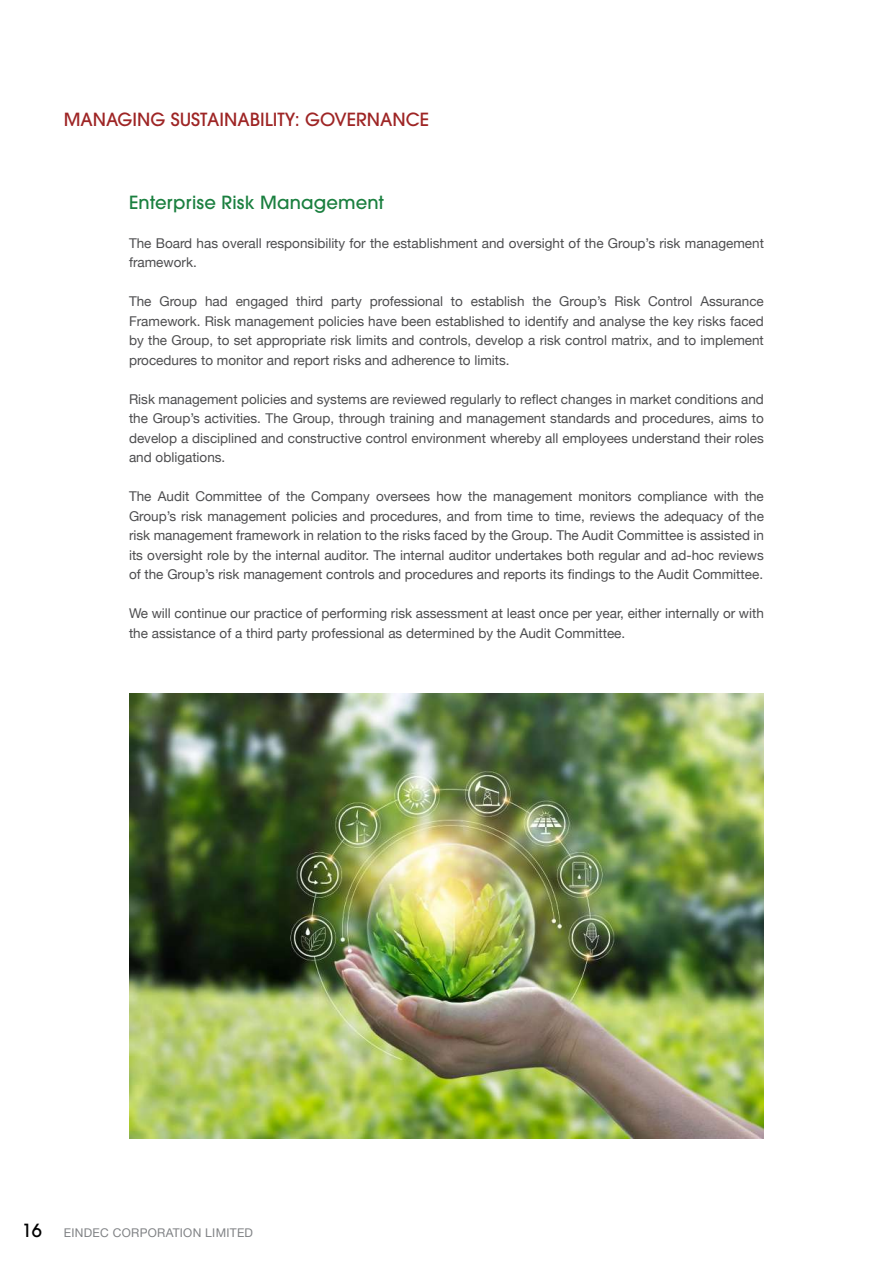
<style>
.page{position:relative;width:893px;height:1263px;background:#fff}
.page>*{position:absolute;margin:0;border:0;box-sizing:border-box;transform-origin:0 0}
.t1{font:500 18px "ITC Avant Garde Pro";color:#9e2525}
.t2{font:500 18px "ITC Avant Garde Pro";letter-spacing:.01em;color:#1a7f3f}
.t3{font:13.5px/19.5px "Helvetica Neue";color:#4d4d4f;text-align:justify}
.t4{font:12px "Helvetica Neue";letter-spacing:.025em;color:#808285}
.s1{font-family:"ITC Avant Garde Pro";font-weight:500;font-size:18px;color:#000}
</style>
<div class="page">
<img style="left:129px;top:693px;width:635px;height:446px">
<h1 class="t1" style="left:64px;top:108px;width:367px">MANAGING SUSTAINABILITY: GOVERNANCE</h1>
<h1 class="t2" style="left:129px;top:191px;width:256px">Enterprise Risk Management</h1>
<p class="t3" style="left:129px;top:234px;width:636px">The Board has overall responsibility for the establishment and oversight of the Group’s risk management framework.</p>
<p class="t3" style="left:129px;top:292px;width:636px">The Group had engaged third party professional to establish the Group’s Risk Control Assurance Framework. Risk management policies have been established to identify and analyse the key risks faced by the Group, to set appropriate risk limits and controls, develop a risk control matrix, and to implement procedures to monitor and report risks and adherence to limits.</p>
<p class="t3" style="left:129px;top:390px;width:636px">Risk management policies and systems are reviewed regularly to reflect changes in market conditions and the Group’s activities. The Group, through training and management standards and procedures, aims to develop a disciplined and constructive control environment whereby all employees understand their roles and obligations.</p>
<p class="t3" style="left:129px;top:487px;width:636px">The Audit Committee of the Company oversees how the management monitors compliance with the Group’s risk management policies and procedures, and from time to time, reviews the adequacy of the risk management framework in relation to the risks faced by the Group. The Audit Committee is assisted in its oversight role by the internal auditor. The internal auditor undertakes both regular and ad-hoc reviews of the Group’s risk management controls and procedures and reports its findings to the Audit Committee.</p>
<p class="t3" style="left:129px;top:604px;width:636px">We will continue our practice of performing risk assessment at least once per year, either internally or with the assistance of a third party professional as determined by the Audit Committee.</p>
<p class="t4" style="left:22px;top:1224px;width:233px"><span class="s1">16</span> EINDEC CORPORATION LIMITED</p>
</div>
